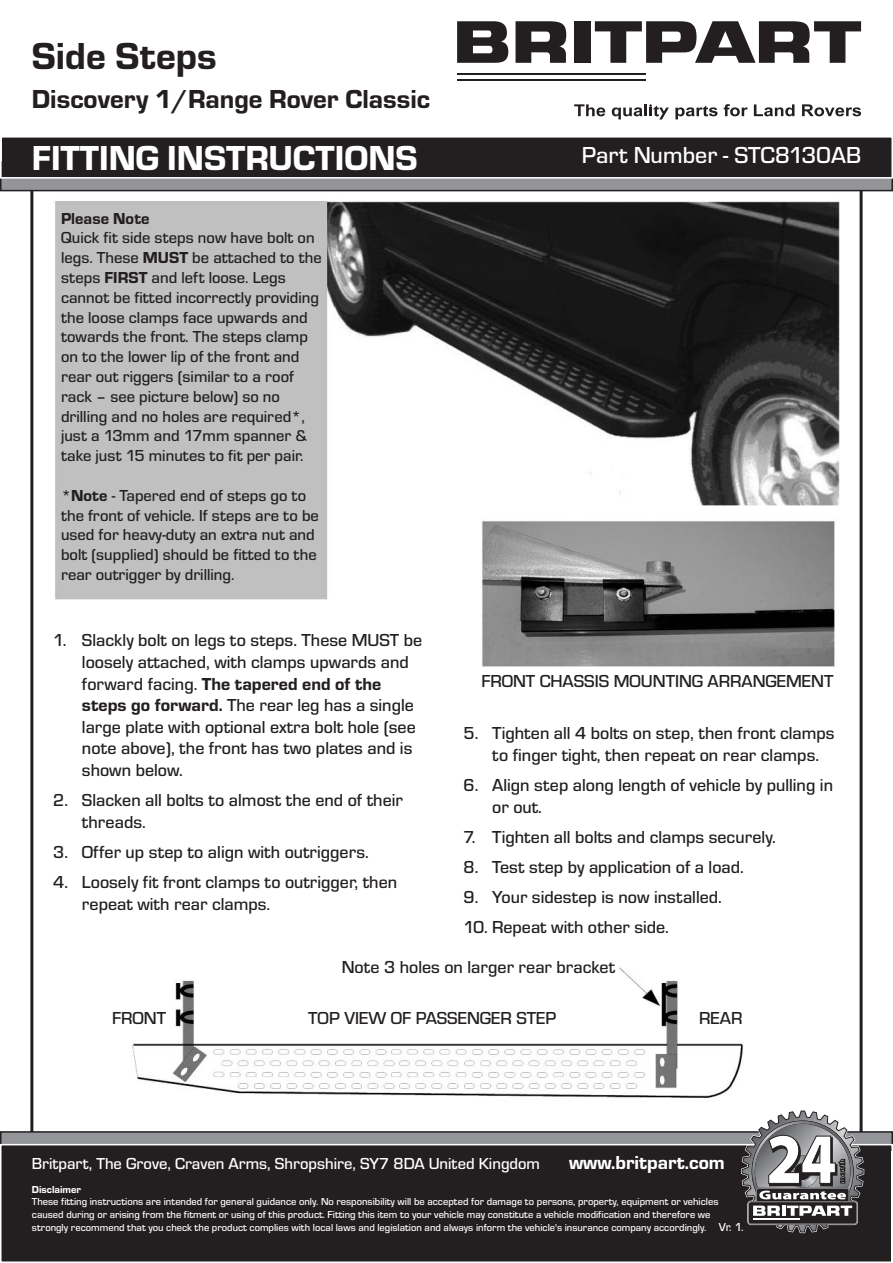
<style>
.page{position:relative;width:893px;height:1263px;background:#fff}
.page>*{position:absolute;margin:0;border:0;box-sizing:border-box;transform-origin:0 0}
.t1{font:39px "Eurostile T Heav";color:#231f20}
.t2{font:36px "Eurostile T Heav";color:#fff}
.t3{font:27px "Eurostile T Heav";color:#231f20}
.t4{font:500 24px "Eurostile T";color:#fff}
.t5{font:19.5px "Eurostile T Heav";color:#fff}
.t6{font:500 18px/21.6px "Eurostile T";color:#231f20}
.t7{font:18px "Eurostile T Heav";color:#231f20}
.t8{font:500 16.5px/19.8px "Eurostile T";color:#231f20}
.t9{font:500 16.5px "Eurostile T";color:#fff}
.t10{font:16.5px "Eurostile T Heav";color:#231f20}
.t11{font:500 12px "Eurostile T";color:#fff}
.t12{font:500 10.5px/12.6px "Eurostile T";color:#fff}
.t13{font:10.5px "Eurostile T Heav";color:#fff}
.s1{font-family:"Eurostile T Heav";font-weight:400}
.s2{font-family:"Eurostile T";font-weight:500}
</style>
<div class="page">
<hr style="left:30px;top:179px;width:3px;height:983px;background:#231f20">
<hr style="left:860px;top:179px;width:3px;height:983px;background:#231f20">
<div style="left:1px;top:1132px;width:891px;height:18px;background:#939598"></div>
<div style="left:0;top:1131px;width:893px;height:20px;border:2px solid #231f20"></div>
<div style="left:2px;top:1145px;width:889px;height:116px;background:#231f20"></div>
<div style="left:0;top:1144px;width:893px;height:119px;border:2px solid #fff"></div>
<div style="left:1px;top:162px;width:891px;height:29px;background:#939598"></div>
<div style="left:0;top:162px;width:893px;height:29px;border:2px solid #231f20"></div>
<svg style="left:574px;top:104px;width:31px;height:12px"></svg>
<svg style="left:724px;top:104px;width:24px;height:12px"></svg>
<svg style="left:754px;top:104px;width:40px;height:12px"></svg>
<svg style="left:802px;top:104px;width:59px;height:12px"></svg>
<svg style="left:612px;top:104px;width:57px;height:15px"></svg>
<svg style="left:675px;top:106px;width:42px;height:13px"></svg>
<hr style="left:457px;top:73px;width:189px;height:2px;background:#231f20">
<hr style="left:457px;top:79px;width:189px;height:2px;background:#231f20">
<div style="left:574px;top:21px;width:16px;height:42px;background:#231f20"></div>
<svg style="left:516px;top:21px;width:50px;height:42px"></svg>
<svg style="left:457px;top:21px;width:51px;height:42px"></svg>
<svg style="left:595px;top:21px;width:266px;height:42px"></svg>
<div style="left:2px;top:138px;width:889px;height:39px;background:#231f20"></div>
<div style="left:0;top:136px;width:893px;height:43px;border:2px solid #fff"></div>
<img style="left:54px;top:201px;width:786px;height:897px">
<svg style="left:741px;top:1110px;width:123px;height:123px"></svg>
<h1 class="t1" style="left:32px;top:33px;width:186px">Side Steps</h1>
<h3 class="t3" style="left:32px;top:83px;width:400px">Discovery 1/Range Rover Classic</h3>
<h2 class="t2" style="left:32px;top:136px;width:387px">FITTING INSTRUCTIONS</h2>
<h3 class="t4" style="left:582px;top:141px;width:281px">Part Number - STC8130AB</h3>
<p class="t10" style="left:61px;top:208px;width:90px">Please Note</p>
<p class="t8" style="left:61px;top:228px;width:262px">Quick fit side steps now have bolt on legs. These <span class="s1">MUST</span> be attached to the steps <span class="s1">FIRST</span> and left loose. Legs cannot be fitted incorrectly providing the loose clamps face upwards and towards the front. The steps clamp on to the lower lip of the front and rear out riggers (similar to a roof rack – see picture below) so no drilling and no holes are required*, just a 13mm and 17mm spanner &amp; take just 15 minutes to fit per pair.</p>
<p class="t8" style="left:61px;top:485px;width:259px">*<span class="s1">Note</span> - Tapered end of steps go to the front of vehicle. If steps are to be used for heavy-duty an extra nut and bolt (supplied) should be fitted to the rear outrigger by drilling.</p>
<p class="t6" style="left:82px;top:629px;width:342px;text-indent:-29px">1. Slackly bolt on legs to steps. These MUST be loosely attached, with clamps upwards and</p>
<p class="t7" style="left:82px;top:673px;width:301px"><span class="s2">forward facing.</span> The tapered end of the</p>
<p class="t6" style="left:82px;top:694px;width:335px"><span class="s1">steps go forward.</span> The rear leg has a single large plate with optional extra bolt hole (see note above), the front has two plates and is shown below.</p>
<p class="t6" style="left:82px;top:789px;width:322px;text-indent:-29px">2. Slacken all bolts to almost the end of their threads.</p>
<p class="t6" style="left:53px;top:841px;width:317px">3. Offer up step to align with outriggers.</p>
<p class="t6" style="left:82px;top:871px;width:317px;text-indent:-29px">4. Loosely fit front clamps to outrigger, then repeat with rear clamps.</p>
<p class="t6" style="left:481px;top:670px;width:354px">FRONT CHASSIS MOUNTING ARRANGEMENT</p>
<p class="t6" style="left:492px;top:722px;width:344px;text-indent:-29px">5. Tighten all 4 bolts on step, then front clamps to finger tight, then repeat on rear clamps.</p>
<p class="t6" style="left:492px;top:774px;width:342px;text-indent:-29px">6. Align step along length of vehicle by pulling in or out.</p>
<p class="t6" style="left:463px;top:825px;width:314px">7. Tighten all bolts and clamps securely.</p>
<p class="t6" style="left:463px;top:856px;width:282px">8. Test step by application of a load.</p>
<p class="t6" style="left:463px;top:886px;width:260px">9. Your sidestep is now installed.</p>
<p class="t6" style="left:463px;top:916px;width:207px">10. Repeat with other side.</p>
<p class="t6" style="left:342px;top:956px;width:275px">Note 3 holes on larger rear bracket</p>
<p class="t6" style="left:112px;top:1007px;width:55px">FRONT</p>
<p class="t6" style="left:308px;top:1007px;width:250px">TOP VIEW OF PASSENGER STEP</p>
<p class="t6" style="left:699px;top:1007px;width:45px">REAR</p>
<p class="t9" style="left:32px;top:1154px;width:510px">Britpart, The Grove, Craven Arms, Shropshire, SY7 8DA United Kingdom</p>
<p class="t5" style="left:569px;top:1151px;width:157px">www.britpart.com</p>
<p class="t13" style="left:32px;top:1183px;width:51px">Disclaimer</p>
<p class="t12" style="left:32px;top:1195px;width:688px">These fitting instructions are intended for general guidance only. No responsibility will be accepted for damage to persons, property, equipment or vehicles caused during or arising from the fitment or using of this product. Fitting this item to your vehicle may constitute a vehicle modification and therefore we strongly recommend that you check the product complies with local laws and legislation and always inform the vehicle's insurance company accordingly.</p>
<p class="t11" style="left:719px;top:1220px;width:26px">Vr. 1.</p>
</div>
